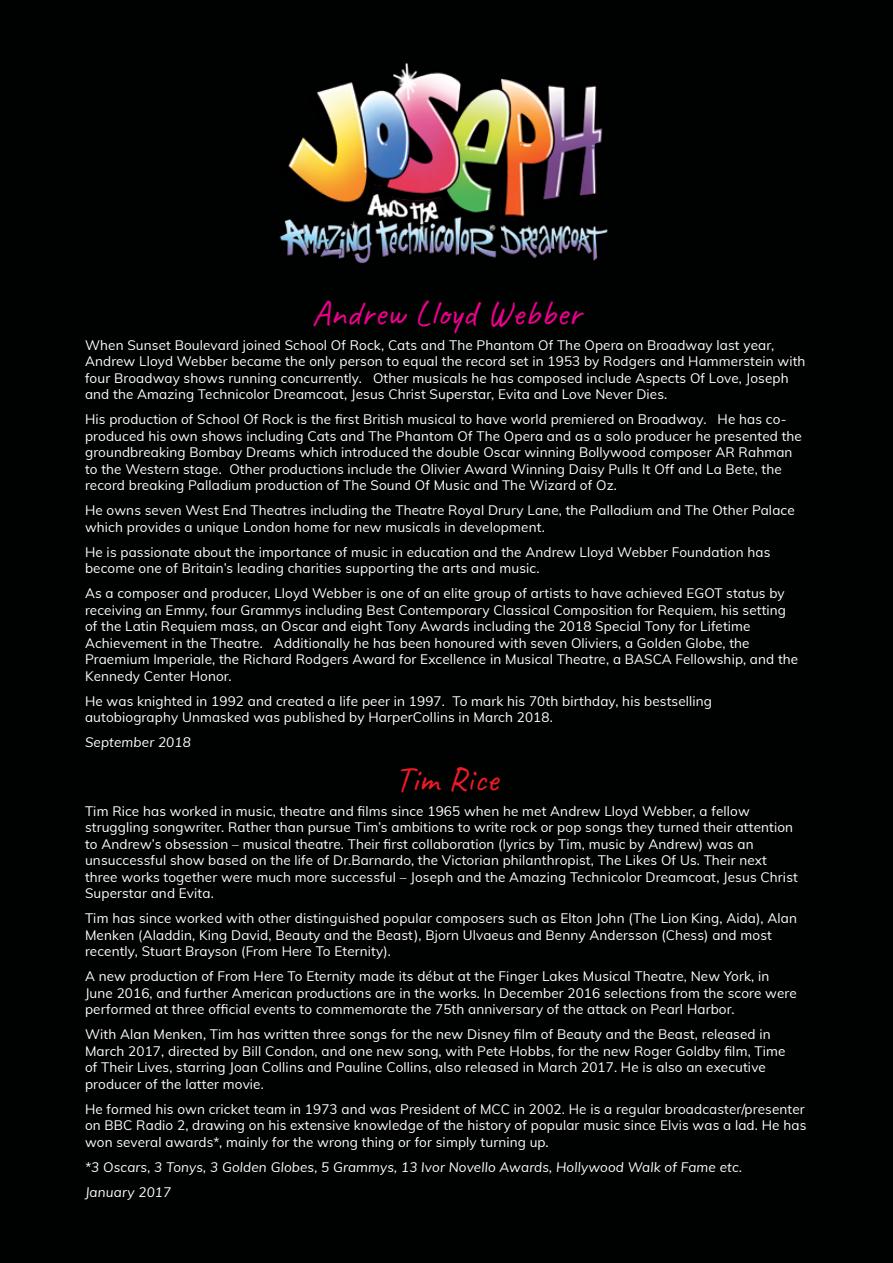
<style>
.page{position:relative;width:893px;height:1263px;background:#000101}
.page>*{position:absolute;margin:0;border:0;box-sizing:border-box;transform-origin:0 0}
.t1{font:36px "Caveat";letter-spacing:.01em;color:#ec008c}
.t2{font:36px "Caveat";letter-spacing:.01em;color:#ee1a26}
.t3{font:13.5px/16.5px "Muli";letter-spacing:.01em;color:#fff}
.t4{font:italic 13.5px/25px "Muli";letter-spacing:.01em;color:#fff}
</style>
<div class="page">
<img style="left:279px;top:63px;width:329px;height:201px">
<h1 class="t1" style="left:312px;top:290px;width:271px">Andrew Lloyd Webber</h1>
<p class="t3" style="left:85px;top:336px;width:722px">When Sunset Boulevard joined School Of Rock, Cats and The Phantom Of The Opera on Broadway last year, Andrew Lloyd Webber became the only person to equal the record set in 1953 by Rodgers and Hammerstein with four Broadway shows running concurrently. Other musicals he has composed include Aspects Of Love, Joseph and the Amazing Technicolor Dreamcoat, Jesus Christ Superstar, Evita and Love Never Dies.</p>
<p class="t3" style="left:85px;top:411px;width:718px">His production of School Of Rock is the first British musical to have world premiered on Broadway. He has co&shy;produced his own shows including Cats and The Phantom Of The Opera and as a solo producer he presented the groundbreaking Bombay Dreams which introduced the double Oscar winning Bollywood composer AR Rahman to the Western stage. Other productions include the Olivier Award Winning Daisy Pulls It Off and La Bete, the record breaking Palladium production of The Sound Of Music and The Wizard of Oz.</p>
<p class="t3" style="left:85px;top:502px;width:711px">He owns seven West End Theatres including the Theatre Royal Drury Lane, the Palladium and The Other Palace which provides a unique London home for new musicals in development.</p>
<p class="t3" style="left:85px;top:543px;width:687px">He is passionate about the importance of music in education and the Andrew Lloyd Webber Foundation has become one of Britain’s leading charities supporting the arts and music.</p>
<p class="t3" style="left:85px;top:585px;width:715px">As a composer and producer, Lloyd Webber is one of an elite group of artists to have achieved EGOT status by receiving an Emmy, four Grammys including Best Contemporary Classical Composition for Requiem, his setting of the Latin Requiem mass, an Oscar and eight Tony Awards including the 2018 Special Tony for Lifetime Achievement in the Theatre. Additionally he has been honoured with seven Oliviers, a Golden Globe, the Praemium Imperiale, the Richard Rodgers Award for Excellence in Musical Theatre, a BASCA Fellowship, and the Kennedy Center Honor.</p>
<p class="t3" style="left:85px;top:692px;width:628px">He was knighted in 1992 and created a life peer in 1997. To mark his 70th birthday, his bestselling autobiography Unmasked was published by HarperCollins in March 2018.</p>
<p class="t4" style="left:85px;top:729px;width:107px">September 2018</p>
<h1 class="t2" style="left:395px;top:756px;width:105px">Tim Rice</h1>
<p class="t3" style="left:85px;top:802px;width:714px">Tim Rice has worked in music, theatre and films since 1965 when he met Andrew Lloyd Webber, a fellow struggling songwriter. Rather than pursue Tim’s ambitions to write rock or pop songs they turned their attention to Andrew’s obsession – musical theatre. Their first collaboration (lyrics by Tim, music by Andrew) was an unsuccessful show based on the life of Dr.Barnardo, the Victorian philanthropist, The Likes Of Us. Their next three works together were much more successful – Joseph and the Amazing Technicolor Dreamcoat, Jesus Christ Superstar and Evita.</p>
<p class="t3" style="left:85px;top:909px;width:713px">Tim has since worked with other distinguished popular composers such as Elton John (The Lion King, Aida), Alan<br>Menken (Aladdin, King David, Beauty and the Beast), Bjorn Ulvaeus and Benny Andersson (Chess) and most recently, Stuart Brayson (From Here To Eternity).</p>
<p class="t3" style="left:85px;top:967px;width:713px">A new production of From Here To Eternity made its début at the Finger Lakes Musical Theatre, New York, in<br>June 2016, and further American productions are in the works. In December 2016 selections from the score were performed at three official events to commemorate the 75th anniversary of the attack on Pearl Harbor.</p>
<p class="t3" style="left:85px;top:1025px;width:702px">With Alan Menken, Tim has written three songs for the new Disney film of Beauty and the Beast, released in March 2017, directed by Bill Condon, and one new song, with Pete Hobbs, for the new Roger Goldby film, Time of Their Lives, starring Joan Collins and Pauline Collins, also released in March 2017. He is also an executive producer of the latter movie.</p>
<p class="t3" style="left:85px;top:1100px;width:723px;text-align:justify">He formed his own cricket team in 1973 and was President of MCC in 2002. He is a regular broadcaster/presenter on BBC Radio 2, drawing on his extensive knowledge of the history of popular music since Elvis was a lad. He has won several awards*, mainly for the wrong thing or for simply turning up.</p>
<p class="t4" style="left:85px;top:1154px;width:659px">*3 Oscars, 3 Tonys, 3 Golden Globes, 5 Grammys, 13 Ivor Novello Awards, Hollywood Walk of Fame etc.<br>January 2017</p>
</div>
